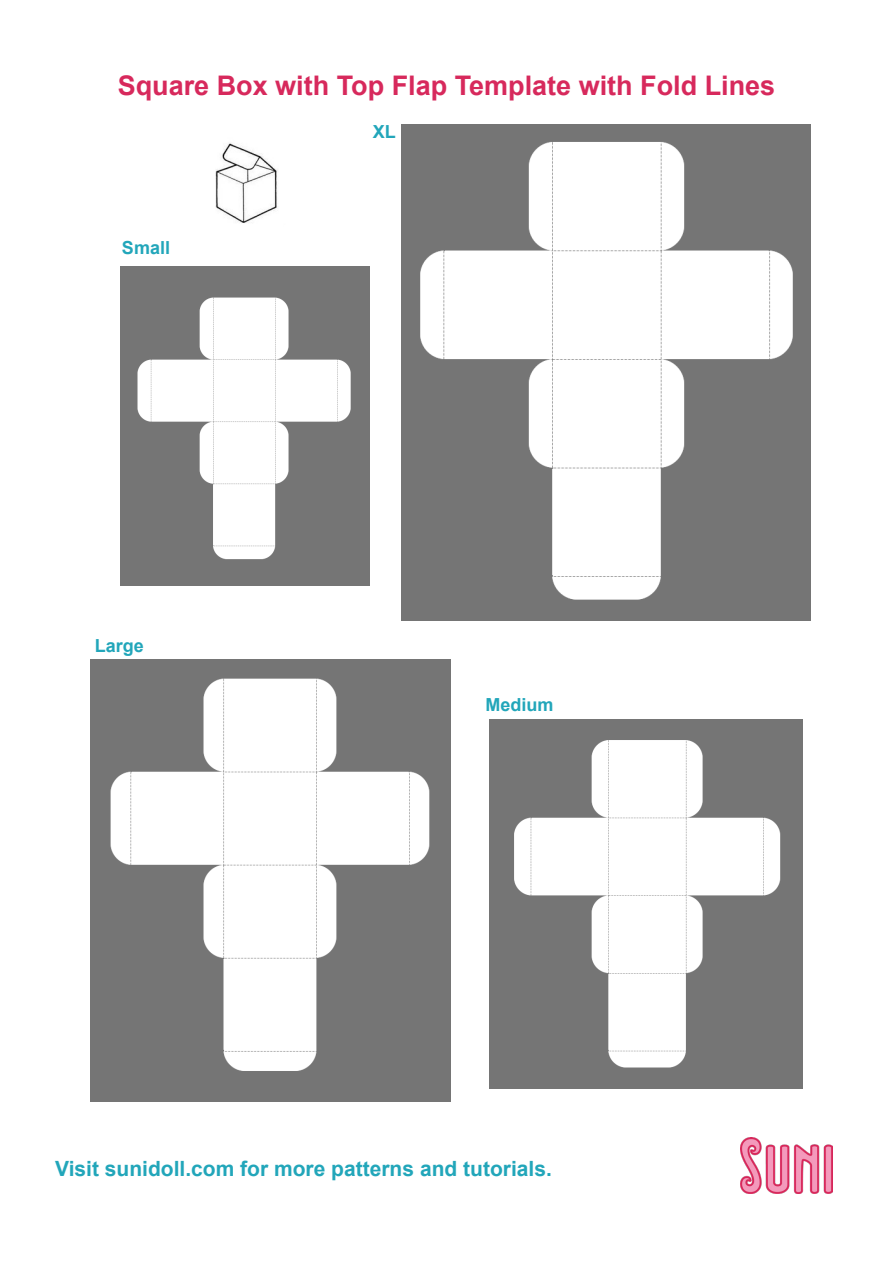
<style>
.page{position:relative;width:893px;height:1263px;background:#fff}
.page>*{position:absolute;margin:0;border:0;box-sizing:border-box;transform-origin:0 0}
.t1{font:700 27px "Arial";color:#d7295c}
.t2{font:700 21px "Arial";color:#22a6ba}
.t3{font:700 18px "Arial";color:#22a6ba}
</style>
<div class="page">
<img style="left:120px;top:266px;width:250px;height:320px">
<img style="left:489px;top:719px;width:314px;height:369px">
<img style="left:91px;top:659px;width:359px;height:443px">
<img style="left:402px;top:125px;width:408px;height:495px">
<img style="left:215px;top:143px;width:63px;height:80px">
<img style="left:741px;top:1137px;width:92px;height:57px">
<p class="t1" style="left:118px;top:66px;width:659px">Square Box with Top Flap Template with Fold Lines</p>
<p class="t3" style="left:122px;top:235px;width:50px">Small</p>
<p class="t3" style="left:95px;top:632px;width:51px">Large</p>
<p class="t3" style="left:373px;top:119px;width:25px">XL</p>
<p class="t3" style="left:486px;top:692px;width:70px">Medium</p>
<p class="t2" style="left:55px;top:1154px;width:498px">Visit sunidoll.com for more patterns and tutorials.</p>
</div>
